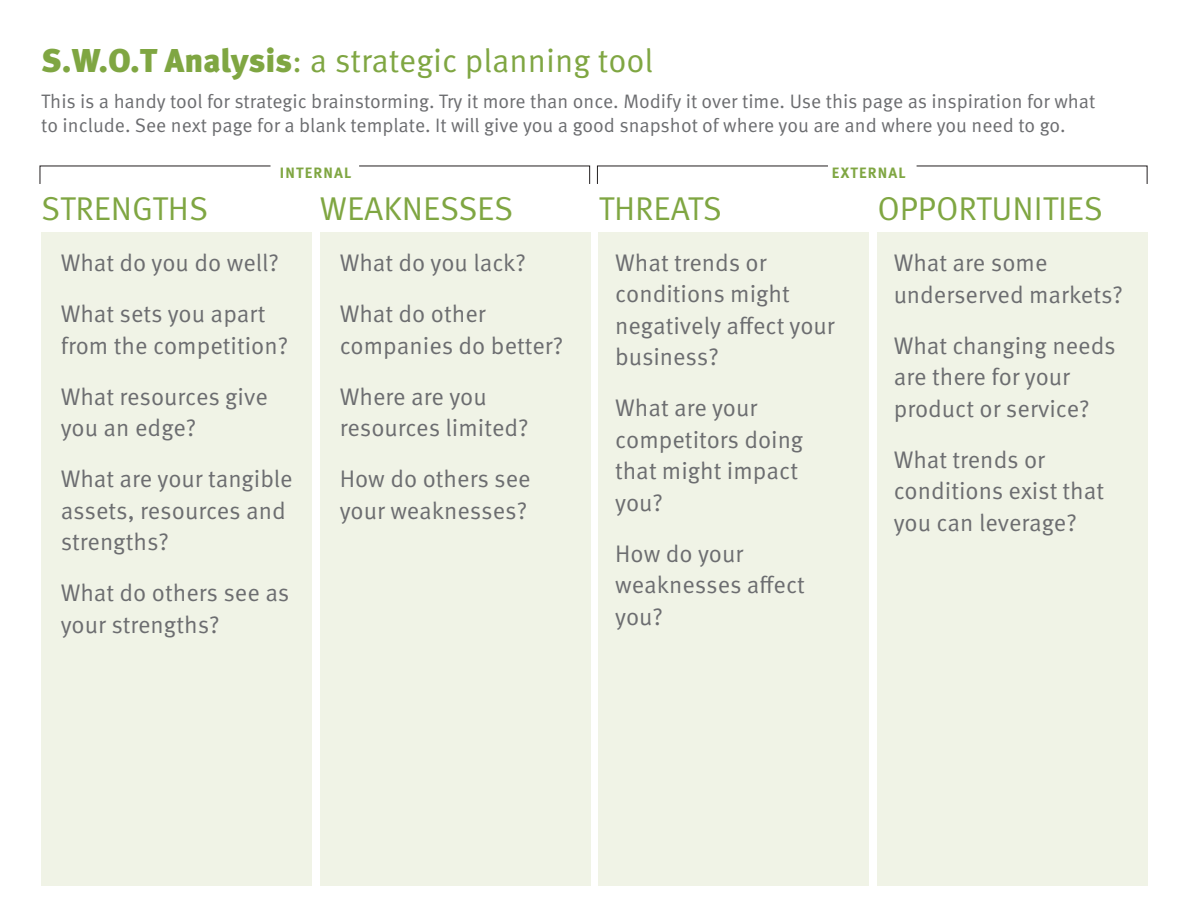
<style>
.page{position:relative;width:1188px;height:918px;background:#fff}
.page>*{position:absolute;margin:0;border:0;box-sizing:border-box;transform-origin:0 0}
.Head_A{font:33px "Meta OT";color:#7fa642}
.text_next{font:24px/31.5px "Meta OT";color:#6c6d70}
.Head_A-2{font:19.5px/24px "Meta OT";color:#6c6d70}
.Head_A-3{font:700 15px "Meta OT";letter-spacing:.075em;color:#7fa642}
.s1{font-weight:900}
</style>
<div class="page">
<div style="left:41px;top:232px;width:270px;height:654px;background:#f0f3e6"></div>
<div style="left:599px;top:232px;width:270px;height:654px;background:#f0f3e6"></div>
<div style="left:320px;top:232px;width:270px;height:654px;background:#f0f3e6"></div>
<div style="left:877px;top:232px;width:271px;height:654px;background:#f0f3e6"></div>
<svg style="left:39px;top:165px;width:232px;height:19px"></svg>
<svg style="left:597px;top:165px;width:231px;height:19px"></svg>
<svg style="left:359px;top:165px;width:231px;height:19px"></svg>
<svg style="left:916px;top:165px;width:232px;height:19px"></svg>
<p class="Head_A" style="left:41px;top:41px;width:614px"><span class="s1">S.W.O.T Analysis</span>: a strategic planning tool</p>
<p class="Head_A-2" style="left:41px;top:90px;width:1056px">This is a handy tool for strategic brainstorming. Try it more than once. Modify it over time. Use this page as inspiration for what to include. See next page for a blank template. It will give you a good snapshot of where you are and where you need to go.</p>
<p class="Head_A-3" style="left:280px;top:163px;width:73px">INTERNAL</p>
<p class="Head_A-3" style="left:832px;top:163px;width:75px">EXTERNAL</p>
<p class="Head_A" style="left:41px;top:188px;width:168px">STRENGTHS</p>
<p class="Head_A" style="left:320px;top:188px;width:195px">WEAKNESSES</p>
<p class="Head_A" style="left:599px;top:188px;width:125px">THREATS</p>
<p class="Head_A" style="left:877px;top:188px;width:227px">OPPORTUNITIES</p>
<p class="text_next" style="left:61px;top:248px;width:220px">What do you do well?</p>
<p class="text_next" style="left:61px;top:299px;width:229px">What sets you apart from the competition?</p>
<p class="text_next" style="left:61px;top:381px;width:209px">What resources give you an edge?</p>
<p class="text_next" style="left:61px;top:464px;width:234px">What are your tangible assets, resources and strengths?</p>
<p class="text_next" style="left:61px;top:578px;width:230px">What do others see as your strengths?</p>
<p class="text_next" style="left:615px;top:247px;width:221px">What trends or conditions might negatively affect your business?</p>
<p class="text_next" style="left:615px;top:392px;width:190px">What are your competitors doing that might impact you?</p>
<p class="text_next" style="left:615px;top:538px;width:191px">How do your weaknesses affect you?</p>
<p class="text_next" style="left:340px;top:248px;width:188px">What do you lack?</p>
<p class="text_next" style="left:340px;top:299px;width:225px">What do other companies do better?</p>
<p class="text_next" style="left:340px;top:381px;width:190px">Where are you resources limited?</p>
<p class="text_next" style="left:340px;top:464px;width:193px">How do others see your weaknesses?</p>
<p class="text_next" style="left:894px;top:248px;width:231px">What are some underserved markets?</p>
<p class="text_next" style="left:894px;top:330px;width:224px">What changing needs are there for your product or service?</p>
<p class="text_next" style="left:894px;top:444px;width:212px">What trends or conditions exist that you can leverage?</p>
</div>
